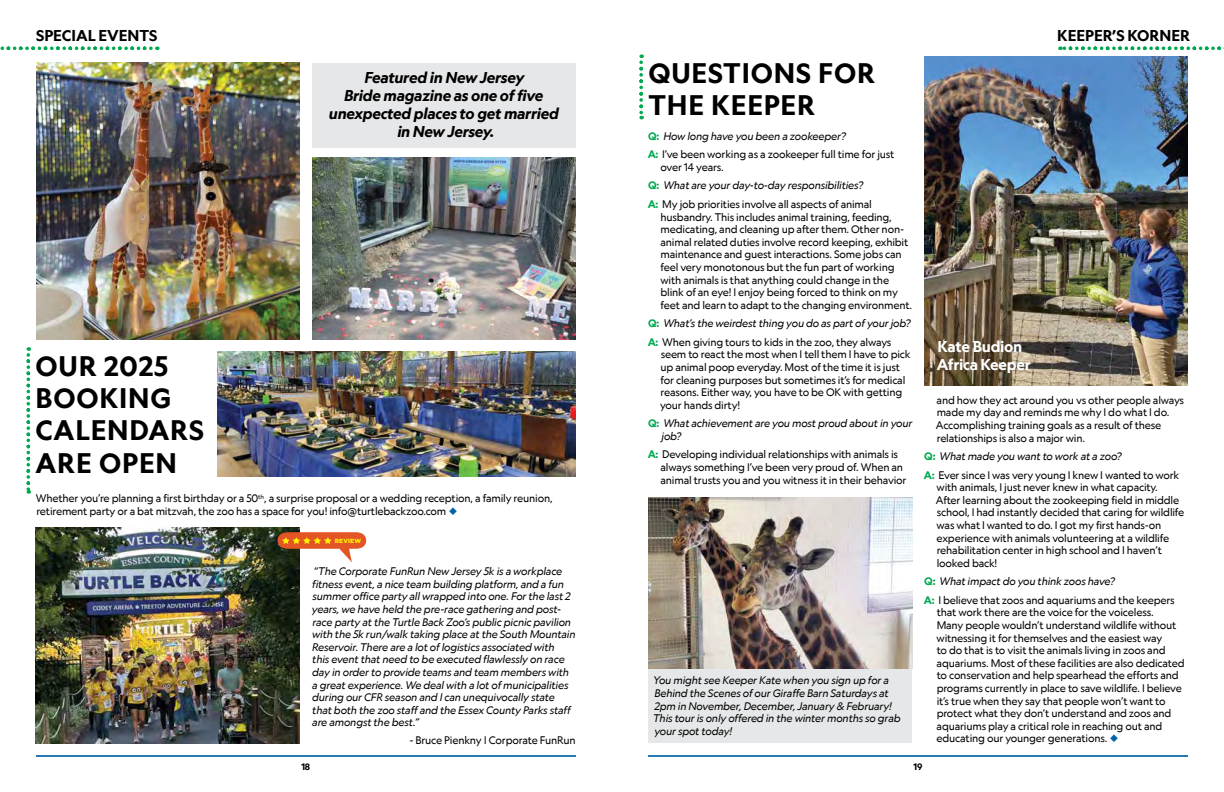
<style>
.page{position:relative;width:1224px;height:792px;background:#fff}
.page>*{position:absolute;margin:0;border:0;box-sizing:border-box;transform-origin:0 0}
.t1{font:700 27px/32.4px "Geograph Edit";letter-spacing:.03em;color:#000}
.t2{font:italic 700 15px/18px "Geograph Edit";letter-spacing:-.02em;color:#000;text-align:center}
.t3{font:700 15px "Geograph Edit";color:#000}
.t4{font:700 15px/18px "Geograph Edit";letter-spacing:-.02em;color:#fff}
.t5{font:10.5px/12.6px "Geograph Edit";letter-spacing:-.02em;color:#000}
.t6{font:italic 10.5px/12.6px "Geograph Edit";letter-spacing:-.02em;color:#000}
.t7{font:700 9px "Geograph Edit";color:#000}
.t8{font:900 6px "Gotham";letter-spacing:.02em;color:#fff200}
.s1{font-style:normal}
.s2{font-style:italic}
.s3{font-weight:700;color:#00a94f}
.s4{font-weight:700;font-style:normal;color:#00a94f}
</style>
<div class="page">
<hr style="left:36px;top:755px;width:540px;height:2px;background:#0063a7">
<hr style="left:648px;top:755px;width:540px;height:2px;background:#0063a7">
<div style="left:648px;top:663px;width:264px;height:80px;background:#e6e7e8"></div>
<img style="left:36px;top:63px;width:264px;height:276px">
<img style="left:312px;top:158px;width:264px;height:181px">
<img style="left:217px;top:352px;width:359px;height:124px">
<img style="left:36px;top:527px;width:264px;height:216px">
<img style="left:924px;top:56px;width:264px;height:330px">
<svg style="left:639px;top:54px;width:4px;height:65px"></svg>
<svg style="left:27px;top:347px;width:3px;height:147px"></svg>
<img style="left:648px;top:497px;width:264px;height:172px">
<div style="left:312px;top:63px;width:264px;height:84px;background:#e6e7e8"></div>
<svg style="left:278px;top:532px;width:88px;height:30px"></svg>
<svg style="left:0;top:46px;width:151px;height:4px"></svg>
<svg style="left:1060px;top:46px;width:164px;height:4px"></svg>
<h2 class="t3" style="left:36px;top:25px;width:123px">SPECIAL EVENTS</h2>
<h2 class="t3" style="left:1057px;top:25px;width:135px">KEEPER’S KORNER</h2>
<h1 class="t1" style="left:36px;top:349px;width:170px">OUR 2025<br>BOOKING<br>CALENDARS<br>ARE OPEN</h1>
<h2 class="t2" style="left:329px;top:69px;width:232px">Featured in New Jersey<br>Bride magazine as one of five unexpected places to get married in New Jersey.</h2>
<p class="t5" style="left:36px;top:492px;width:518px">Whether you’re planning a first birthday or a 50<sup>th</sup>, a surprise proposal or a wedding reception, a family reunion, retirement party or a bat mitzvah, the zoo has a space for you! info@turtlebackzoo.com</p>
<p class="t8" style="left:335px;top:536px;width:28px">REVIEW</p>
<p class="t6" style="left:312px;top:565px;width:265px"><span class="s1">“</span>The Corporate FunRun New Jersey 5k is a workplace fitness event, a nice team building platform, and a fun summer office party all wrapped into one. For the last 2 years, we have held the pre-race gathering and post&shy;race party at the Turtle Back Zoo’s public picnic pavilion with the 5k run/walk taking place at the South Mountain Reservoir. There are a lot of logistics associated with<br>this event that need to be executed flawlessly on race day in order to provide teams and team members with a great experience. We deal with a lot of municipalities during our CFR season and I can unequivocally state that both the zoo staff and the Essex County Parks staff are amongst the best.”</p>
<p class="t5" style="left:409px;top:733px;width:168px"><span class="s2">-</span> Bruce Pienkny | Corporate FunRun</p>
<h1 class="t1" style="left:648px;top:56px;width:228px">QUESTIONS FOR<br>THE KEEPER</h1>
<p class="t5" style="left:648px;top:127px;width:248px;line-height:18.5px"><span class="s3">Q:</span> <span class="s2">How long have you been a zookeeper?<br></span><span class="s3">A:</span> I’ve been working as a zookeeper full time for just</p>
<p class="t5" style="left:648px;top:158px;width:226px;line-height:18.5px;text-indent:13px">over 14 years.<br><span class="s3">Q:</span> <span class="s2">What are your day-to-day responsibilities?<br></span><span class="s3">A:</span> My job priorities involve all aspects of animal</p>
<p class="t5" style="left:660px;top:210px;width:253px">husbandry. This includes animal training, feeding, medicating, and cleaning up after them. Other non&shy;animal related duties involve record keeping, exhibit maintenance and guest interactions. Some jobs can feel very monotonous but the fun part of working with animals is that anything could change in the blink of an eye! I enjoy being forced to think on my feet and learn to adapt to the changing environment.</p>
<p class="t6" style="left:648px;top:314px;width:264px;line-height:18.5px"><span class="s4">Q:</span> What’s the weirdest thing you do as part of your job?<br><span class="s4">A:</span> <span class="s1">When giving tours to kids in the zoo, they always</span></p>
<p class="t5" style="left:660px;top:348px;width:252px">seem to react the most when I tell them I have to pick up animal poop everyday. Most of the time it is just for cleaning purposes but sometimes it’s for medical reasons. Either way, you have to be OK with getting your hands dirty!</p>
<p class="t6" style="left:662px;top:417px;width:252px;text-indent:-13px"><span class="s4">Q:</span> What achievement are you most proud about in your job?</p>
<p class="t5" style="left:661px;top:448px;width:248px;text-indent:-13px"><span class="s3">A:</span> Developing individual relationships with animals is always something I’ve been very proud of. When an animal trusts you and you witness it in their behavior</p>
<p class="t6" style="left:653px;top:674px;width:249px">You might see Keeper Kate when you sign up for a Behind the Scenes of our Giraffe Barn Saturdays at 2pm in November, December, January &amp; February!<br>This tour is only offered in the winter months so grab your spot today!</p>
<h2 class="t4" style="left:937px;top:337px;width:95px">Kate Budion<br>Africa Keeper</h2>
<p class="t5" style="left:936px;top:393px;width:250px">and how they act around you vs other people always made my day and reminds me why I do what I do.<br>Accomplishing training goals as a result of these relationships is also a major win.</p>
<p class="t5" style="left:924px;top:447px;width:257px;line-height:18.5px"><span class="s3">Q:</span> <span class="s2">What made you want to work at a zoo?<br></span><span class="s3">A:</span> Ever since I was very young I knew I wanted to work</p>
<p class="t5" style="left:936px;top:481px;width:250px">with animals, I just never knew in what capacity.<br>After learning about the zookeeping field in middle school, I had instantly decided that caring for wildlife was what I wanted to do. I got my first hands-on experience with animals volunteering at a wildlife rehabilitation center in high school and I haven’t looked back!</p>
<p class="t5" style="left:924px;top:572px;width:252px;line-height:18.5px"><span class="s3">Q:</span> <span class="s2">What impact do you think zoos have?<br></span><span class="s3">A:</span> I believe that zoos and aquariums and the keepers</p>
<p class="t5" style="left:937px;top:606px;width:250px">that work there are the voice for the voiceless.<br>Many people wouldn’t understand wildlife without witnessing it for themselves and the easiest way<br>to do that is to visit the animals living in zoos and aquariums. Most of these facilities are also dedicated to conservation and help spearhead the efforts and programs currently in place to save wildlife. I believe it’s true when they say that people won’t want to protect what they don’t understand and zoos and aquariums play a critical role in reaching out and educating our younger generations.</p>
<p class="t7" style="left:301px;top:761px;width:10px">18</p>
<p class="t7" style="left:913px;top:761px;width:10px">19</p>
</div>
